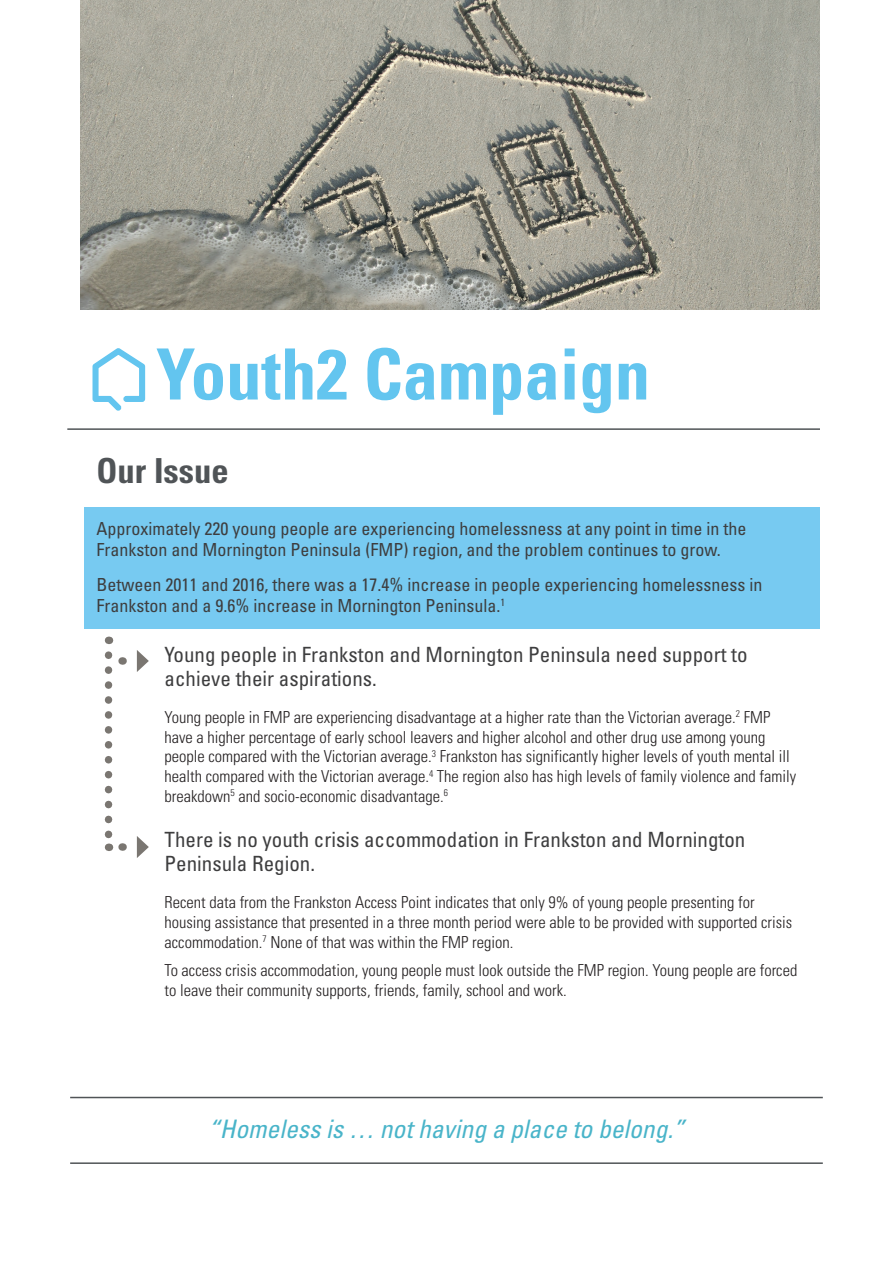
<style>
.page{position:relative;width:893px;height:1263px;background:#fff}
.page>*{position:absolute;margin:0;border:0;box-sizing:border-box;transform-origin:0 0}
.t1{font:700 condensed 70.65px "Univers";color:#63c5ef}
.t2{font:700 condensed 34.5px "Univers";color:#505457}
.t3{font:italic condensed 25.5px "Univers";color:#49b4c9}
.t4{font:condensed 21px/24px "Univers";color:#3e3e3f}
.t5{font:condensed 18px/21.6px "Univers";color:#3e3e3f}
.t6{font:300 condensed 16.5px/19.8px "Univers";color:#231f20}
</style>
<div class="page">
<div style="left:84px;top:508px;width:735px;height:65px;background:#77caf1"></div>
<div style="left:84px;top:564px;width:735px;height:65px;background:#77caf1"></div>
<hr style="left:67px;top:428px;width:753px;height:2px;background:#505457">
<img style="left:80px;top:0;width:740px;height:309px">
<svg style="left:105px;top:655px;width:7px;height:196px"></svg>
<svg style="left:136px;top:650px;width:13px;height:22px"></svg>
<svg style="left:136px;top:836px;width:13px;height:22px"></svg>
<hr style="left:70px;top:1162px;width:753px;height:2px;background:#505457">
<hr style="left:70px;top:1097px;width:753px;height:1px;background:#505457">
<svg style="left:92px;top:348px;width:54px;height:63px"></svg>
<h1 class="t1" style="left:156px;top:331px;width:496px">Youth2 Campaign</h1>
<h2 class="t2" style="left:97px;top:450px;width:134px">Our Issue</h2>
<p class="t5" style="left:97px;top:517px;width:651px">Approximately 220 young people are experiencing homelessness at any point in time in the<br>Frankston and Mornington Peninsula (FMP) region, and the problem continues to grow.</p>
<p class="t5" style="left:97px;top:573px;width:667px">Between 2011 and 2016, there was a 17.4% increase in people experiencing homelessness in<br>Frankston and a 9.6% increase in Mornington Peninsula.<sup>1</sup></p>
<p class="t4" style="left:165px;top:642px;width:584px">Young people in Frankston and Mornington Peninsula need support to achieve their aspirations.</p>
<p class="t6" style="left:165px;top:707px;width:633px">Young people in FMP are experiencing disadvantage at a higher rate than the Victorian average.<sup>2</sup> FMP have a higher percentage of early school leavers and higher alcohol and other drug use among young people compared with the Victorian average.<sup>3</sup> Frankston has significantly higher levels of youth mental ill health compared with the Victorian average.<sup>4</sup> The region also has high levels of family violence and family breakdown<sup>5</sup> and socio-economic disadvantage.<sup>6</sup></p>
<p class="t4" style="left:165px;top:827px;width:582px">There is no youth crisis accommodation in Frankston and Mornington<br>Peninsula Region.</p>
<p class="t6" style="left:165px;top:892px;width:629px">Recent data from the Frankston Access Point indicates that only 9% of young people presenting for housing assistance that presented in a three month period were able to be provided with supported crisis accommodation.<sup>7</sup> None of that was within the FMP region.</p>
<p class="t6" style="left:165px;top:960px;width:634px">To access crisis accommodation, young people must look outside the FMP region. Young people are forced to leave their community supports, friends, family, school and work.</p>
<h3 class="t3" style="left:209px;top:1113px;width:477px">“Homeless is … not having a place to belong.”</h3>
</div>
